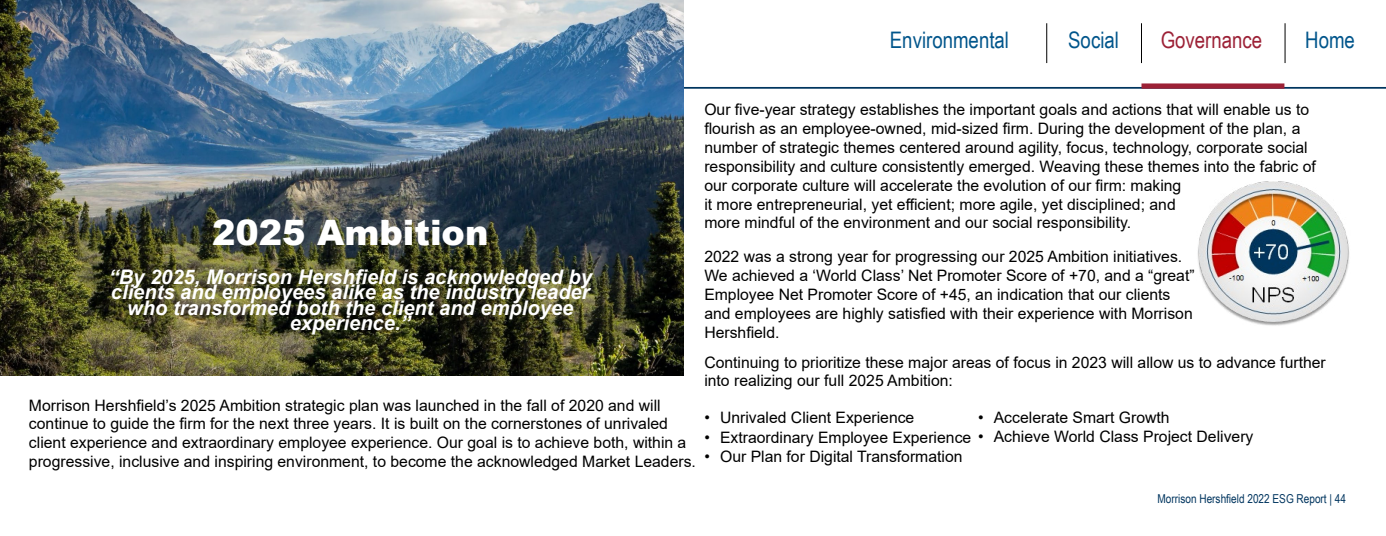
<style>
.page{position:relative;width:1386px;height:536px;background:#fff}
.page>*{position:absolute;margin:0;border:0;box-sizing:border-box;transform-origin:0 0}
.t1{font:900 35px "Arial";color:#fff}
.t2{font:22.75px "Arial Narrow";color:#00558b}
.t3{font:22.75px "Arial Narrow";color:#9c2136}
.t4{font:italic 700 20.12px/15.4px "Arial";color:#fff;text-align:center}
.t5{font:15.75px/18.9px "Arial";color:#000}
.t6{font:12.25px "Arial Narrow";color:#00355f}
</style>
<div class="page">
<hr style="left:0;top:87px;width:1386px;height:2px;background:#00355f">
<img style="left:0;top:0;width:683px;height:375px">
<hr style="left:1046px;top:23px;width:1px;height:40px;background:#000">
<hr style="left:1141px;top:23px;width:1px;height:40px;background:#000">
<hr style="left:1285px;top:23px;width:1px;height:40px;background:#000">
<div style="left:1142px;top:83px;width:142px;height:6px;background:#9c2136"></div>
<img style="left:1197px;top:181px;width:152px;height:145px">
<h2 class="t2" style="left:890px;top:23px;width:121px">Environmental</h2>
<h2 class="t2" style="left:1068px;top:23px;width:52px">Social</h2>
<h2 class="t3" style="left:1161px;top:23px;width:103px">Governance</h2>
<h2 class="t2" style="left:1305px;top:23px;width:51px">Home</h2>
<h1 class="t1" style="left:212px;top:207px;width:278px">2025 Ambition</h1>
<p class="t4" style="left:109px;top:269px;width:485px">“By 2025, Morrison Hershfield is acknowledged by clients and employees alike as the industry leader who transformed both the client and employee experience.”</p>
<p class="t5" style="left:29px;top:395px;width:669px">Morrison Hershfield’s 2025 Ambition strategic plan was launched in the fall of 2020 and will continue to guide the firm for the next three years. It is built on the cornerstones of unrivaled client experience and extraordinary employee experience. Our goal is to achieve both, within a progressive, inclusive and inspiring environment, to become the acknowledged Market Leaders.</p>
<p class="t5" style="left:704px;top:100px;width:613px">Our five-year strategy establishes the important goals and actions that will enable us to flourish as an employee-owned, mid-sized firm. During the development of the plan, a number of strategic themes centered around agility, focus, technology, corporate social responsibility and culture consistently emerged. Weaving these themes into the fabric of our corporate culture will accelerate the evolution of our firm: making<br>it more entrepreneurial, yet efficient; more agile, yet disciplined; and<br>more mindful of the environment and our social responsibility.</p>
<p class="t5" style="left:704px;top:247px;width:492px">2022 was a strong year for progressing our 2025 Ambition initiatives.<br>We achieved a ‘World Class’ Net Promoter Score of +70, and a “great” Employee Net Promoter Score of +45, an indication that our clients and employees are highly satisfied with their experience with Morrison Hershfield.</p>
<p class="t5" style="left:704px;top:352px;width:623px">Continuing to prioritize these major areas of focus in 2023 will allow us to advance further into realizing our full 2025 Ambition:</p>
<p class="t5" style="left:704px;top:408px;width:212px">• Unrivaled Client Experience</p>
<p class="t5" style="left:704px;top:427px;width:551px">• Extraordinary Employee Experience • Achieve World Class Project Delivery</p>
<p class="t5" style="left:704px;top:447px;width:260px">• Our Plan for Digital Transformation</p>
<p class="t5" style="left:978px;top:407px;width:193px">• Accelerate Smart Growth</p>
<p class="t6" style="left:1158px;top:489px;width:190px">Morrison Hershfield 2022 ESG Report | 44</p>
</div>
